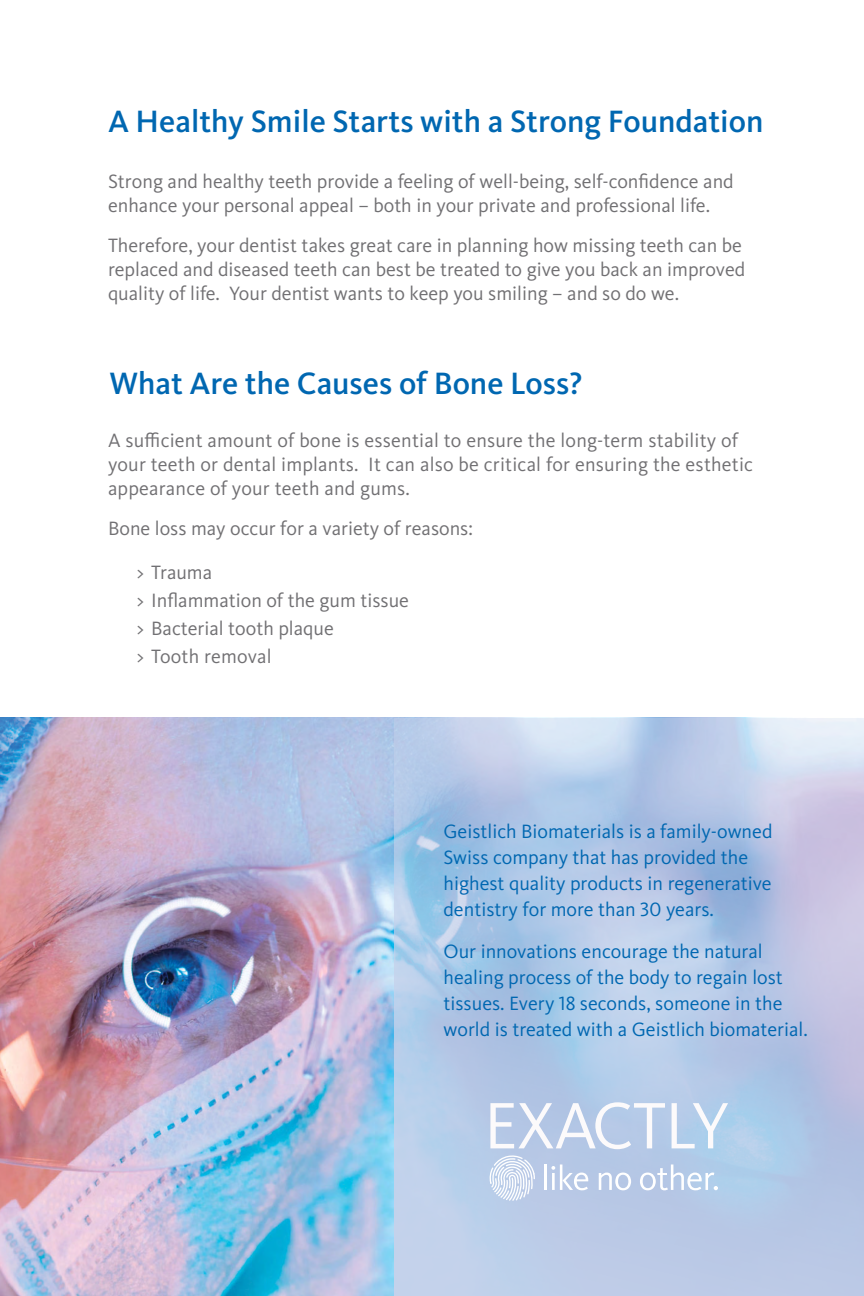
<style>
.page{position:relative;width:864px;height:1296px;background:#fff}
.page>*{position:absolute;margin:0;border:0;box-sizing:border-box;transform-origin:0 0}
.t1{font:500 32px "Kievit OT";color:#0067b1}
.t2{font:20px/24px "Kievit OT";color:#717073}
.t3{font:20px/26px "Kievit OT";color:#0067b1}
.t4{font:20px "Kievit Pro";color:#717073}
.s1{font-family:"Kievit OT"}
</style>
<div class="page">
<img style="left:0;top:718px;width:395px;height:578px">
<svg style="left:395px;top:718px;width:469px;height:578px"></svg>
<svg style="left:490px;top:1102px;width:175px;height:47px"></svg>
<hr style="left:544px;top:1164px;width:3px;height:26px;background:#fff">
<svg style="left:551px;top:1164px;width:37px;height:26px"></svg>
<svg style="left:599px;top:1173px;width:32px;height:17px"></svg>
<svg style="left:640px;top:1164px;width:78px;height:26px"></svg>
<svg style="left:672px;top:1103px;width:56px;height:45px"></svg>
<svg style="left:490px;top:1155px;width:45px;height:46px"></svg>
<h1 class="t1" style="left:108px;top:102px;width:657px">A Healthy Smile Starts with a Strong Foundation</h1>
<p class="t2" style="left:108px;top:169px;width:627px">Strong and healthy teeth provide a feeling of well-being, self-confidence and enhance your personal appeal – both in your private and professional life.</p>
<p class="t2" style="left:108px;top:233px;width:639px">Therefore, your dentist takes great care in planning how missing teeth can be replaced and diseased teeth can best be treated to give you back an improved quality of life. Your dentist wants to keep you smiling – and so do we.</p>
<h1 class="t1" style="left:109px;top:364px;width:475px">What Are the Causes of Bone Loss?</h1>
<p class="t2" style="left:108px;top:429px;width:647px">A sufficient amount of bone is essential to ensure the long-term stability of your teeth or dental implants. It can also be critical for ensuring the esthetic appearance of your teeth and gums.</p>
<p class="t2" style="left:108px;top:517px;width:366px">Bone loss may occur for a variety of reasons:</p>
<p class="t2" style="left:137px;top:561px;width:77px">&gt; Trauma</p>
<p class="t4" style="left:137px;top:589px;width:274px"><span class="s1">&gt;</span> Inflammation of the gum tissue</p>
<p class="t2" style="left:137px;top:617px;width:199px">&gt; Bacterial tooth plaque</p>
<p class="t4" style="left:137px;top:645px;width:136px"><span class="s1">&gt;</span> Tooth removal</p>
<p class="t3" style="left:444px;top:818px;width:330px">Geistlich Biomaterials is a family-owned Swiss company that has provided the highest quality products in regenerative dentistry for more than 30 years.</p>
<p class="t3" style="left:444px;top:938px;width:366px">Our innovations encourage the natural healing process of the body to regain lost tissues. Every 18 seconds, someone in the world is treated with a Geistlich biomaterial.</p>
</div>
